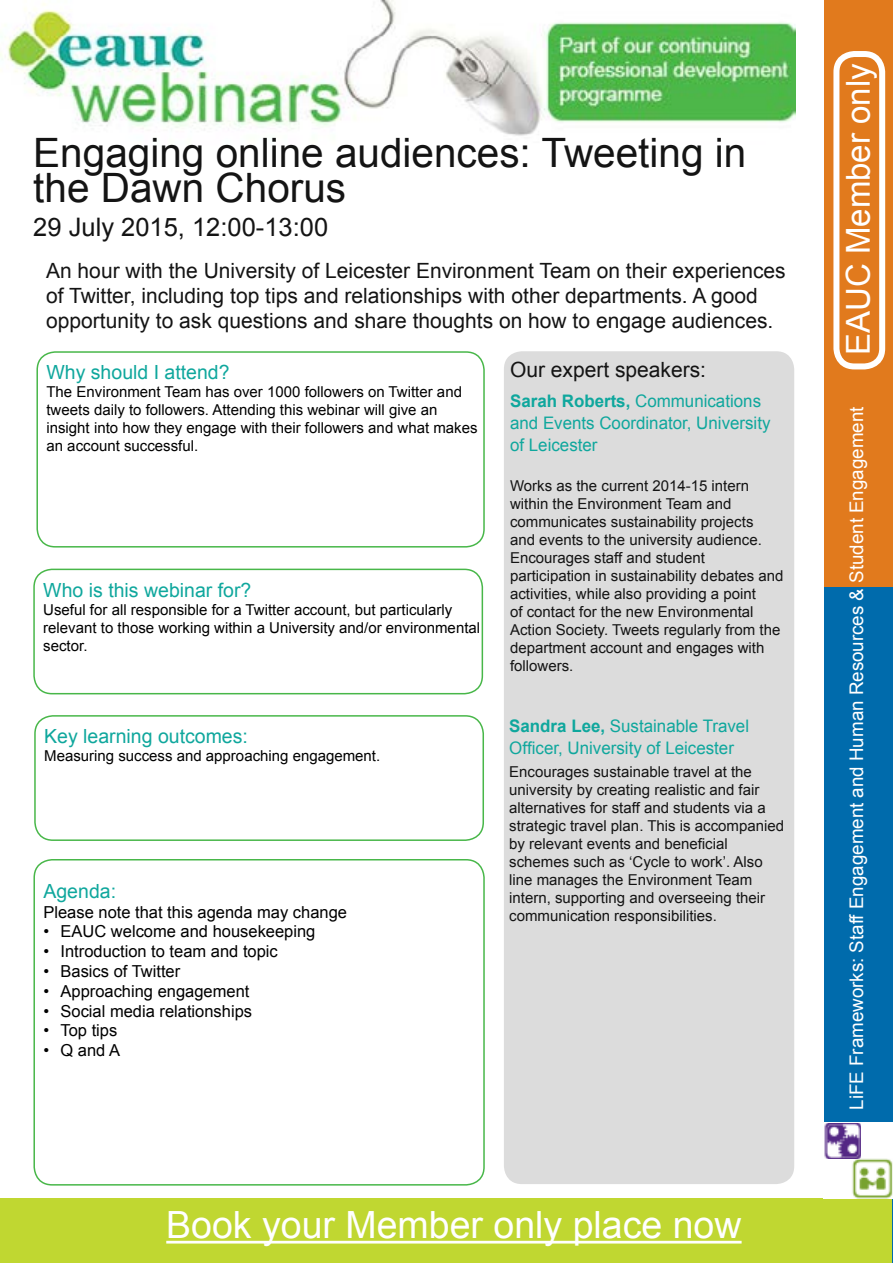
<style>
.page{position:relative;width:893px;height:1263px;background:#fff}
.page>*{position:absolute;margin:0;border:0;box-sizing:border-box;transform-origin:0 0}
.t1{font:40.5px/34.5px "Arial";color:#141414}
.t2{font:37.5px "Arial";color:#fff}
.t3{font:33px "Arial";color:#fff}
.t4{font:25.5px "Arial";color:#141414}
.t5{font:21px/25.2px "Arial";color:#141414}
.t6{font:19.5px "Arial";color:#0fa79d}
.t7{font:18.75px "Arial";color:#fff}
.t8{font:17.25px/21.6px "Arial";color:#0fa79d}
.t9{font:16.5px "Arial";color:#000}
.t10{font:15px/18px "Arial";color:#141414}
.t11{font:15px/18px "Arial";color:#000}
.s1{font-weight:700}
</style>
<div class="page">
<div style="left:825px;top:390px;width:68px;height:873px;background:#006bac"></div>
<div style="left:0;top:1198px;width:892px;height:65px;background:#c0d731"></div>
<hr style="left:166px;top:1241px;width:576px;height:2px;background:#fff">
<div style="left:33px;top:569px;width:450px;height:125px;border:2px solid #48b749;border-radius:18px"></div>
<div style="left:33px;top:859px;width:452px;height:326px;border:2px solid #48b749;border-radius:18px"></div>
<img style="left:0;top:0;width:795px;height:136px">
<div style="left:504px;top:351px;width:290px;height:833px;background:#dcdcdc;border-radius:18px"></div>
<div style="left:36px;top:351px;width:449px;height:196px;border:2px solid #48b749;border-radius:18px"></div>
<div style="left:824px;top:1122px;width:69px;height:76px;background:#fff"></div>
<div style="left:825px;top:0;width:68px;height:587px;background:#e17a1d"></div>
<div style="left:833px;top:51px;width:52px;height:318px;border:6px solid #fff;border-radius:18px"></div>
<img style="left:852px;top:1159px;width:41px;height:39px">
<img style="left:825px;top:1123px;width:36px;height:36px">
<div style="left:34px;top:715px;width:450px;height:126px;border:2px solid #48b749;border-radius:18px"></div>
<h1 class="t1" style="left:33px;top:136px;width:715px">Engaging online audiences: Tweeting in the Dawn Chorus</h1>
<h3 class="t4" style="left:33px;top:211px;width:296px">29 July 2015, 12:00-13:00</h3>
<h3 class="t5" style="left:46px;top:258px;width:741px">An hour with the University of Leicester Environment Team on their experiences of Twitter, including top tips and relationships with other departments. A good opportunity to ask questions and share thoughts on how to engage audiences.</h3>
<h3 class="t6" style="left:46px;top:360px;width:185px">Why should I attend?</h3>
<p class="t11" style="left:46px;top:383px;width:433px">The Environment Team has over 1000 followers on Twitter and tweets daily to followers. Attending this webinar will give an insight into how they engage with their followers and what makes an account successful.</p>
<h3 class="t6" style="left:43px;top:577px;width:210px">Who is this webinar for?</h3>
<p class="t11" style="left:43px;top:600px;width:438px">Useful for all responsible for a Twitter account, but particularly relevant to those working within a University and/or environmental sector.</p>
<h3 class="t6" style="left:44px;top:723px;width:205px">Key learning outcomes:</h3>
<p class="t11" style="left:44px;top:747px;width:337px">Measuring success and approaching engagement.</p>
<h3 class="t6" style="left:43px;top:878px;width:74px">Agenda:</h3>
<p class="t9" style="left:43px;top:901px;width:305px">Please note that this agenda may change</p>
<p class="t9" style="left:43px;top:921px;width:273px">• EAUC welcome and housekeeping</p>
<p class="t9" style="left:43px;top:940px;width:236px">• Introduction to team and topic</p>
<p class="t9" style="left:43px;top:960px;width:138px">• Basics of Twitter</p>
<p class="t9" style="left:43px;top:980px;width:207px">• Approaching engagement</p>
<p class="t9" style="left:43px;top:1000px;width:210px">• Social media relationships</p>
<p class="t9" style="left:43px;top:1020px;width:75px">• Top tips</p>
<p class="t9" style="left:43px;top:1039px;width:78px">• Q and A</p>
<h3 class="t5" style="left:510px;top:357px;width:198px">Our expert speakers:</h3>
<p class="t8" style="left:510px;top:391px;width:262px"><span class="s1">Sarah Roberts,</span> Communications and Events Coordinator, University of Leicester</p>
<p class="t10" style="left:510px;top:477px;width:275px">Works as the current 2014-15 intern within the Environment Team and communicates sustainability projects<br>and events to the university audience.<br>Encourages staff and student participation in sustainability debates and activities, while also providing a point<br>of contact for the new Environmental Action Society. Tweets regularly from the department account and engages with followers.</p>
<p class="t8" style="left:509px;top:716px;width:241px"><span class="s1">Sandra Lee,</span> Sustainable Travel<br>Officer, University of Leicester</p>
<p class="t10" style="left:509px;top:762px;width:276px">Encourages sustainable travel at the university by creating realistic and fair alternatives for staff and students via a strategic travel plan. This is accompanied by relevant events and beneficial schemes such as ‘Cycle to work’. Also line manages the Environment Team intern, supporting and overseeing their communication responsibilities.</p>
<h2 class="t2" style="left:166px;top:1200px;width:577px">Book your Member only place now</h2>
<h3 class="t3" style="left:837px;top:355px;width:293px;rotate:-90deg">EAUC Member only</h3>
<p class="t7" style="left:844px;top:1110px;width:705px;rotate:-90deg">LiFE Frameworks: Staff Engagement and Human Resources &amp; Student Engagement</p>
</div>
